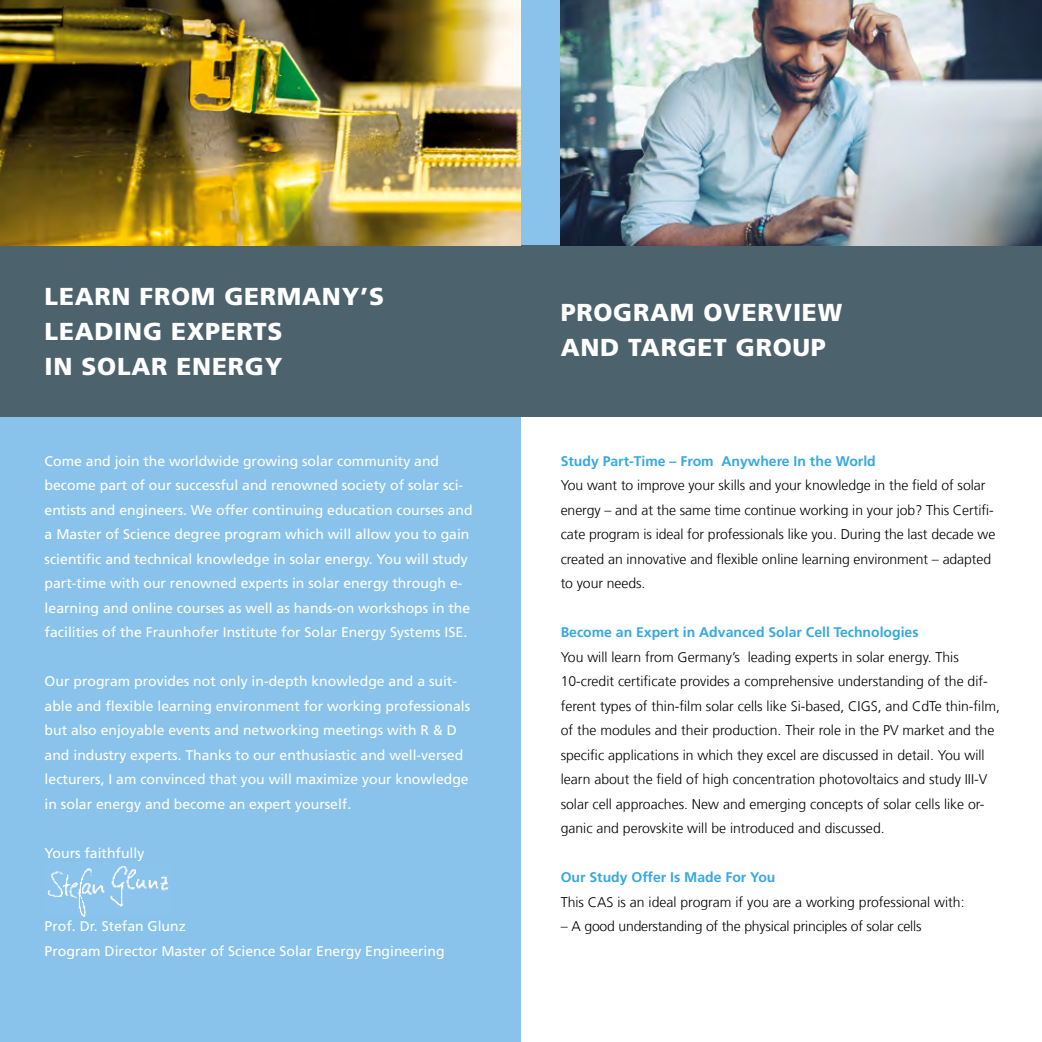
<style>
.page{position:relative;width:1042px;height:1042px;background:#fff}
.page>*{position:absolute;margin:0;border:0;box-sizing:border-box;transform-origin:0 0}
.t1{font:900 24.5px/35px "Frutiger LT Com";letter-spacing:.03em;color:#fff}
.t2{font:300 14px/24.5px "Frutiger LT Com";color:#000}
.t3{font:14px/24.5px "Frutiger LT Com";color:#fff}
.t4{font:700 14px "Frutiger LT Com";color:#36a9e1}
</style>
<div class="page">
<div style="left:521px;top:0;width:511px;height:259px;background:#89c3eb"></div>
<div style="left:0;top:417px;width:521px;height:625px;background:#89c3eb"></div>
<div style="left:0;top:245px;width:1042px;height:172px;background:#4c626c"></div>
<img style="left:47px;top:866px;width:122px;height:51px">
<img style="left:0;top:0;width:521px;height:245px">
<img style="left:561px;top:0;width:481px;height:245px">
<h1 class="t1" style="left:45px;top:279px;width:341px">LEARN FROM GERMANY’S<br>LEADING EXPERTS<br>IN SOLAR ENERGY</h1>
<p class="t3" style="left:45px;top:449px;width:429px">Come and join the worldwide growing solar community and become part of our successful and renowned society of solar sci&shy;entists and engineers. We offer continuing education courses and a Master of Science degree program which will allow you to gain scientific and technical knowledge in solar energy. You will study part-time with our renowned experts in solar energy through e&shy;learning and online courses as well as hands-on workshops in the facilities of the Fraunhofer Institute for Solar Energy Systems ISE.</p>
<p class="t3" style="left:45px;top:669px;width:427px">Our program provides not only in-depth knowledge and a suit&shy;able and flexible learning environment for working professionals but also enjoyable events and networking meetings with R &amp; D and industry experts. Thanks to our enthusiastic and well-versed lecturers, I am convinced that you will maximize your knowledge in solar energy and become an expert yourself.</p>
<p class="t3" style="left:45px;top:841px;width:101px">Yours faithfully</p>
<p class="t3" style="left:45px;top:914px;width:401px">Prof. Dr. Stefan Glunz<br>Program Director Master of Science Solar Energy Engineering</p>
<h1 class="t1" style="left:561px;top:295px;width:283px">PROGRAM OVERVIEW<br>AND TARGET GROUP</h1>
<p class="t4" style="left:561px;top:453px;width:317px">Study Part-Time – From Anywhere In the World</p>
<p class="t2" style="left:561px;top:473px;width:436px">You want to improve your skills and your knowledge in the field of solar energy – and at the same time continue working in your job? This Certifi&shy;cate program is ideal for professionals like you. During the last decade we created an innovative and flexible online learning environment – adapted to your needs.</p>
<p class="t4" style="left:561px;top:624px;width:359px">Become an Expert in Advanced Solar Cell Technologies</p>
<p class="t2" style="left:561px;top:645px;width:441px">You will learn from Germany’s leading experts in solar energy. This 10-credit certificate provides a comprehensive understanding of the dif&shy;ferent types of thin-film solar cells like Si-based, CIGS, and CdTe thin-film, of the modules and their production. Their role in the PV market and the specific applications in which they excel are discussed in detail. You will learn about the field of high concentration photovoltaics and study III-V solar cell approaches. New and emerging concepts of solar cells like or&shy;ganic and perovskite will be introduced and discussed.</p>
<p class="t4" style="left:561px;top:869px;width:216px">Our Study Offer Is Made For You</p>
<p class="t2" style="left:561px;top:890px;width:405px">This CAS is an ideal program if you are a working professional with:</p>
<p class="t2" style="left:561px;top:914px;width:362px">– A good understanding of the physical principles of solar cells</p>
</div>
